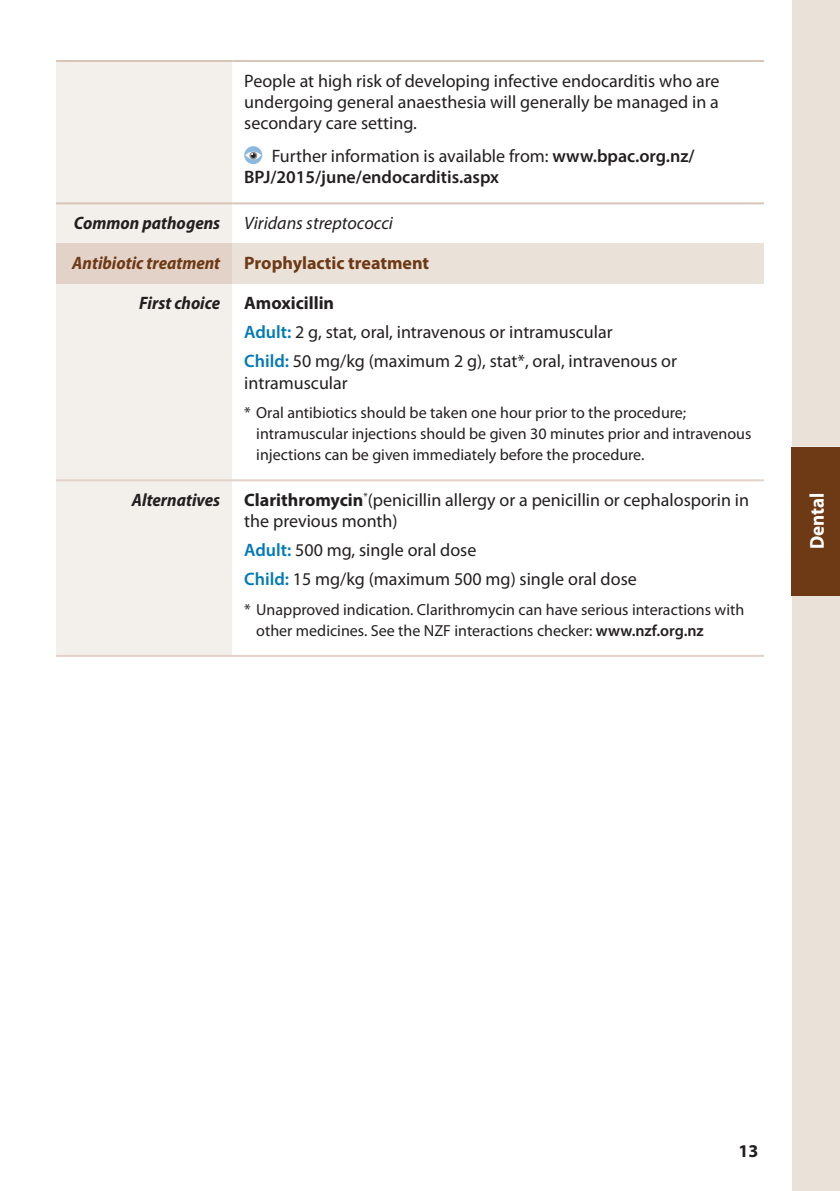
<style>
.page{position:relative;width:840px;height:1191px;background:#fff}
.page>*{position:absolute;margin:0;border:0;box-sizing:border-box;transform-origin:0 0}
.t1{font:700 20px "Myriad Pro";letter-spacing:-.005em;color:#fff;scale:.95 1}
.Body{font:18px/21.2px "Myriad Pro";color:#231f20}
.Body-2{font:600 18px/21.2px "Myriad Pro";color:#231f20}
.Row_Heading{font:italic 700 semi-condensed 18px "Myriad Pro";color:#231f20}
.Row_Heading-2{font:700 18px "Myriad Pro";color:#6e3915}
.Body-3{font:italic 18px "Myriad Pro";color:#231f20}
.Row_Heading-3{font:italic 700 semi-condensed 18px "Myriad Pro";color:#6e3915}
.Body-4{font:700 18px "Myriad Pro";color:#231f20}
.Body-5{font:16px/21.2px "Myriad Pro";color:#231f20}
.s1{font-weight:400}
.s2{font-weight:600;color:#007ab7}
.s3{font-weight:700}
.s4{font-weight:600}
</style>
<div class="page">
<div style="left:56px;top:62px;width:176px;height:593px;background:#f3efea"></div>
<svg style="left:232px;top:146px;width:531px;height:336px"></svg>
<div style="left:56px;top:243px;width:176px;height:40px;background:#e2d2c7"></div>
<div style="left:232px;top:243px;width:531px;height:40px;background:#eae1d8"></div>
<hr style="left:56px;top:60px;width:176px;height:2px;background:#d7c5b7">
<hr style="left:232px;top:60px;width:531px;height:2px;background:#d7c5b7">
<hr style="left:56px;top:202px;width:176px;height:2px;background:#d7c5b7">
<hr style="left:232px;top:202px;width:531px;height:2px;background:#d7c5b7">
<hr style="left:56px;top:479px;width:176px;height:2px;background:#e2d2c7">
<hr style="left:232px;top:479px;width:531px;height:2px;background:#e2d2c7">
<hr style="left:56px;top:655px;width:176px;height:2px;background:#e2d2c7">
<hr style="left:232px;top:655px;width:531px;height:2px;background:#e2d2c7">
<svg style="left:244px;top:146px;width:18px;height:18px"></svg>
<svg style="left:245px;top:152px;width:16px;height:7px"></svg>
<svg style="left:249px;top:152px;width:8px;height:7px"></svg>
<svg style="left:251px;top:153px;width:4px;height:5px"></svg>
<svg style="left:791px;top:0;width:48px;height:1191px;fill:#eae1d8"></svg>
<div style="left:791px;top:446px;width:48px;height:149px;background:#6e3915"></div>
<p class="Body" style="left:244px;top:70px;width:476px;text-align:justify">People at high risk of developing infective endocarditis who are undergoing general anaesthesia will generally be managed in a secondary care setting.</p>
<p class="Body-2" style="left:244px;top:145px;width:451px;text-indent:28px"><span class="s1">Further information is available from:</span> www.bpac.org.nz/<br>BPJ/2015/june/endocarditis.aspx</p>
<p class="Row_Heading" style="left:74px;top:213px;width:148px">Common pathogens</p>
<p class="Body-3" style="left:244px;top:212px;width:150px">Viridans streptococci</p>
<p class="Row_Heading-3" style="left:72px;top:253px;width:149px">Antibiotic treatment</p>
<p class="Row_Heading-2" style="left:244px;top:251px;width:186px">Prophylactic treatment</p>
<p class="Row_Heading" style="left:139px;top:293px;width:82px">First choice</p>
<p class="Body-4" style="left:244px;top:291px;width:91px">Amoxicillin</p>
<p class="Body" style="left:244px;top:321px;width:370px"><span class="s2">Adult:</span> 2 g, stat, oral, intravenous or intramuscular</p>
<p class="Body" style="left:244px;top:350px;width:434px"><span class="s2">Child:</span> 50 mg/kg (maximum 2 g), stat*, oral, intravenous or intramuscular</p>
<p class="Body-5" style="left:256px;top:402px;width:496px;text-indent:-12px">* Oral antibiotics should be taken one hour prior to the procedure; intramuscular injections should be given 30 minutes prior and intravenous injections can be given immediately before the procedure.</p>
<p class="Row_Heading" style="left:132px;top:490px;width:90px">Alternatives</p>
<p class="Body" style="left:244px;top:489px;width:506px"><span class="s3">Clarithromycin</span><sup>*</sup>(penicillin allergy or a penicillin or cephalosporin in the previous month)</p>
<p class="Body" style="left:244px;top:539px;width:233px"><span class="s2">Adult:</span> 500 mg, single oral dose</p>
<p class="Body" style="left:244px;top:568px;width:394px"><span class="s2">Child:</span> 15 mg/kg (maximum 500 mg) single oral dose</p>
<p class="Body-5" style="left:256px;top:598px;width:489px;text-indent:-12px">* Unapproved indication. Clarithromycin can have serious interactions with other medicines. See the NZF interactions checker: <span class="s4">www.nzf.org.nz</span></p>
<p class="t1" style="left:803px;top:549px;width:60px;rotate:-90deg">Dental</p>
<p class="Body-4" style="left:738px;top:1139px;width:21px">13</p>
</div>
